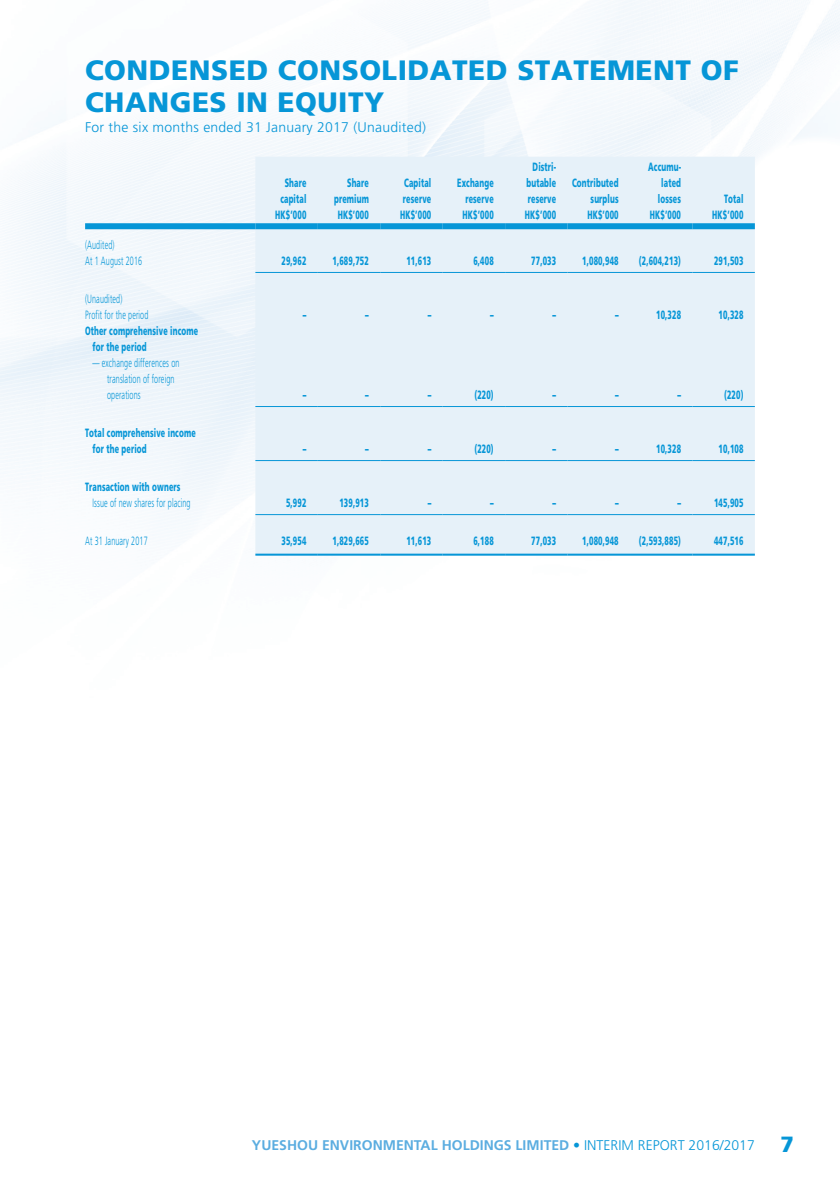
<style>
.page{position:relative;width:840px;height:1191px;background:#fff}
.page>*{position:absolute;margin:0;border:0;box-sizing:border-box;transform-origin:0 0}
._09_Running_Head{font:900 28px/32px "Frutiger LT Std";letter-spacing:.02em;color:#0696d7}
.t1{font:700 14px "Frutiger LT Std";color:#5bade0}
._06_Notes{font:300 14px "Frutiger LT Std";letter-spacing:.015em;color:#0696d7}
._51_N_Table_txt{font:900 12px/16px "Frutiger LT Std";letter-spacing:.02em;color:#0696d7;scale:.6 1}
._51_N_Table_txt-2{font:300 12px "Frutiger LT Std";letter-spacing:.015em;color:#0696d7;scale:.6 1}
.s1{font-weight:300;color:#0696d7}
.s2{font-weight:900;font-size:22px;color:#0696d7}
</style>
<div class="page">
<img style="left:0;top:0;width:839px;height:556px">
<div style="left:255px;top:157px;width:499px;height:396px;background:#e6f1f9"></div>
<div style="left:85px;top:223px;width:170px;height:6px;background:#0696d7"></div>
<div style="left:255px;top:223px;width:62px;height:6px;background:#0696d7"></div>
<div style="left:317px;top:223px;width:63px;height:6px;background:#0696d7"></div>
<div style="left:380px;top:223px;width:62px;height:6px;background:#0696d7"></div>
<div style="left:442px;top:223px;width:63px;height:6px;background:#0696d7"></div>
<div style="left:505px;top:223px;width:62px;height:6px;background:#0696d7"></div>
<div style="left:567px;top:223px;width:62px;height:6px;background:#0696d7"></div>
<div style="left:629px;top:223px;width:63px;height:6px;background:#0696d7"></div>
<div style="left:692px;top:223px;width:62px;height:6px;background:#0696d7"></div>
<hr style="left:255px;top:272px;width:62px;height:1px;background:#0696d7">
<hr style="left:317px;top:272px;width:63px;height:1px;background:#0696d7">
<hr style="left:380px;top:272px;width:62px;height:1px;background:#0696d7">
<hr style="left:442px;top:272px;width:63px;height:1px;background:#0696d7">
<hr style="left:505px;top:272px;width:62px;height:1px;background:#0696d7">
<hr style="left:567px;top:272px;width:62px;height:1px;background:#0696d7">
<hr style="left:629px;top:272px;width:63px;height:1px;background:#0696d7">
<hr style="left:692px;top:272px;width:62px;height:1px;background:#0696d7">
<hr style="left:255px;top:406px;width:62px;height:1px;background:#0696d7">
<hr style="left:317px;top:406px;width:63px;height:1px;background:#0696d7">
<hr style="left:380px;top:406px;width:62px;height:1px;background:#0696d7">
<hr style="left:442px;top:406px;width:63px;height:1px;background:#0696d7">
<hr style="left:505px;top:406px;width:62px;height:1px;background:#0696d7">
<hr style="left:567px;top:406px;width:62px;height:1px;background:#0696d7">
<hr style="left:629px;top:406px;width:63px;height:1px;background:#0696d7">
<hr style="left:692px;top:406px;width:62px;height:1px;background:#0696d7">
<hr style="left:255px;top:460px;width:62px;height:1px;background:#0696d7">
<hr style="left:317px;top:460px;width:63px;height:1px;background:#0696d7">
<hr style="left:380px;top:460px;width:62px;height:1px;background:#0696d7">
<hr style="left:442px;top:460px;width:63px;height:1px;background:#0696d7">
<hr style="left:505px;top:460px;width:62px;height:1px;background:#0696d7">
<hr style="left:567px;top:460px;width:62px;height:1px;background:#0696d7">
<hr style="left:629px;top:460px;width:63px;height:1px;background:#0696d7">
<hr style="left:692px;top:460px;width:62px;height:1px;background:#0696d7">
<hr style="left:255px;top:514px;width:62px;height:1px;background:#0696d7">
<hr style="left:317px;top:514px;width:63px;height:1px;background:#0696d7">
<hr style="left:380px;top:514px;width:62px;height:1px;background:#0696d7">
<hr style="left:442px;top:514px;width:63px;height:1px;background:#0696d7">
<hr style="left:505px;top:514px;width:62px;height:1px;background:#0696d7">
<hr style="left:567px;top:514px;width:62px;height:1px;background:#0696d7">
<hr style="left:629px;top:514px;width:63px;height:1px;background:#0696d7">
<hr style="left:692px;top:514px;width:62px;height:1px;background:#0696d7">
<hr style="left:255px;top:553px;width:62px;height:2px;background:#0696d7">
<hr style="left:317px;top:553px;width:63px;height:2px;background:#0696d7">
<hr style="left:380px;top:553px;width:62px;height:2px;background:#0696d7">
<hr style="left:442px;top:553px;width:63px;height:2px;background:#0696d7">
<hr style="left:505px;top:553px;width:62px;height:2px;background:#0696d7">
<hr style="left:567px;top:553px;width:62px;height:2px;background:#0696d7">
<hr style="left:629px;top:553px;width:63px;height:2px;background:#0696d7">
<hr style="left:692px;top:553px;width:62px;height:2px;background:#0696d7">
<p class="_09_Running_Head" style="left:85px;top:54px;width:654px">CONDENSED CONSOLIDATED STATEMENT OF<br>CHANGES IN EQUITY</p>
<p class="_06_Notes" style="left:85px;top:119px;width:342px">For the six months ended 31 January 2017 (Unaudited)</p>
<p class="_51_N_Table_txt" style="left:284px;top:174px;width:38px">Share</p>
<p class="_51_N_Table_txt" style="left:280px;top:190px;width:45px">capital</p>
<p class="_51_N_Table_txt" style="left:347px;top:174px;width:38px">Share</p>
<p class="_51_N_Table_txt" style="left:334px;top:190px;width:59px">premium</p>
<p class="_51_N_Table_txt" style="left:404px;top:174px;width:47px">Capital</p>
<p class="_51_N_Table_txt" style="left:402px;top:190px;width:49px">reserve</p>
<p class="_51_N_Table_txt" style="left:457px;top:174px;width:62px">Exchange</p>
<p class="_51_N_Table_txt" style="left:465px;top:190px;width:49px">reserve</p>
<p class="_51_N_Table_txt" style="left:532px;top:158px;width:41px">Distri-</p>
<p class="_51_N_Table_txt" style="left:526px;top:174px;width:51px">butable</p>
<p class="_51_N_Table_txt" style="left:527px;top:190px;width:49px">reserve</p>
<p class="_51_N_Table_txt" style="left:571px;top:174px;width:79px">Contributed</p>
<p class="_51_N_Table_txt" style="left:590px;top:190px;width:48px">surplus</p>
<p class="_51_N_Table_txt" style="left:647px;top:158px;width:56px">Accumu-</p>
<p class="_51_N_Table_txt" style="left:661px;top:174px;width:34px">lated</p>
<p class="_51_N_Table_txt" style="left:657px;top:190px;width:40px">losses</p>
<p class="_51_N_Table_txt" style="left:723px;top:190px;width:34px">Total</p>
<p class="_51_N_Table_txt" style="left:275px;top:206px;width:53px">HK$’000</p>
<p class="_51_N_Table_txt" style="left:337px;top:206px;width:53px">HK$’000</p>
<p class="_51_N_Table_txt" style="left:400px;top:206px;width:53px">HK$’000</p>
<p class="_51_N_Table_txt" style="left:462px;top:206px;width:53px">HK$’000</p>
<p class="_51_N_Table_txt" style="left:524px;top:206px;width:53px">HK$’000</p>
<p class="_51_N_Table_txt" style="left:587px;top:206px;width:53px">HK$’000</p>
<p class="_51_N_Table_txt" style="left:649px;top:206px;width:53px">HK$’000</p>
<p class="_51_N_Table_txt" style="left:711px;top:206px;width:53px">HK$’000</p>
<p class="_51_N_Table_txt-2" style="left:85px;top:238px;width:50px">(Audited)</p>
<p class="_51_N_Table_txt-2" style="left:85px;top:254px;width:97px">At 1 August 2016</p>
<p class="_51_N_Table_txt" style="left:281px;top:253px;width:43px">29,962</p>
<p class="_51_N_Table_txt" style="left:332px;top:253px;width:62px">1,689,752</p>
<p class="_51_N_Table_txt" style="left:406px;top:253px;width:43px">11,613</p>
<p class="_51_N_Table_txt" style="left:473px;top:253px;width:35px">6,408</p>
<p class="_51_N_Table_txt" style="left:531px;top:253px;width:43px">77,033</p>
<p class="_51_N_Table_txt" style="left:582px;top:253px;width:62px">1,080,948</p>
<p class="_51_N_Table_txt" style="left:638px;top:253px;width:72px">(2,604,213)</p>
<p class="_51_N_Table_txt" style="left:713px;top:253px;width:51px">291,503</p>
<p class="_51_N_Table_txt-2" style="left:85px;top:292px;width:64px">(Unaudited)</p>
<p class="_51_N_Table_txt-2" style="left:85px;top:308px;width:107px">Profit for the period</p>
<p class="_51_N_Table_txt" style="left:303px;top:307px;width:7px">–</p>
<p class="_51_N_Table_txt" style="left:365px;top:307px;width:7px">–</p>
<p class="_51_N_Table_txt" style="left:427px;top:307px;width:7px">–</p>
<p class="_51_N_Table_txt" style="left:490px;top:307px;width:7px">–</p>
<p class="_51_N_Table_txt" style="left:552px;top:307px;width:7px">–</p>
<p class="_51_N_Table_txt" style="left:614px;top:307px;width:7px">–</p>
<p class="_51_N_Table_txt" style="left:655px;top:307px;width:43px">10,328</p>
<p class="_51_N_Table_txt" style="left:718px;top:307px;width:43px">10,328</p>
<p class="_51_N_Table_txt" style="left:92px;top:323px;width:177px;text-indent:-7px">Other comprehensive income for the period</p>
<p class="_51_N_Table_txt-2" style="left:92px;top:356px;width:146px">— exchange differences on</p>
<p class="_51_N_Table_txt-2" style="left:107px;top:372px;width:114px">translation of foreign</p>
<p class="_51_N_Table_txt-2" style="left:107px;top:388px;width:57px">operations</p>
<p class="_51_N_Table_txt" style="left:303px;top:387px;width:7px">–</p>
<p class="_51_N_Table_txt" style="left:365px;top:387px;width:7px">–</p>
<p class="_51_N_Table_txt" style="left:427px;top:387px;width:7px">–</p>
<p class="_51_N_Table_txt" style="left:474px;top:387px;width:34px">(220)</p>
<p class="_51_N_Table_txt" style="left:552px;top:387px;width:7px">–</p>
<p class="_51_N_Table_txt" style="left:614px;top:387px;width:7px">–</p>
<p class="_51_N_Table_txt" style="left:677px;top:387px;width:7px">–</p>
<p class="_51_N_Table_txt" style="left:723px;top:387px;width:34px">(220)</p>
<p class="_51_N_Table_txt" style="left:92px;top:425px;width:173px;text-indent:-7px">Total comprehensive income for the period</p>
<p class="_51_N_Table_txt" style="left:303px;top:441px;width:7px">–</p>
<p class="_51_N_Table_txt" style="left:365px;top:441px;width:7px">–</p>
<p class="_51_N_Table_txt" style="left:427px;top:441px;width:7px">–</p>
<p class="_51_N_Table_txt" style="left:474px;top:441px;width:34px">(220)</p>
<p class="_51_N_Table_txt" style="left:552px;top:441px;width:7px">–</p>
<p class="_51_N_Table_txt" style="left:614px;top:441px;width:7px">–</p>
<p class="_51_N_Table_txt" style="left:655px;top:441px;width:43px">10,328</p>
<p class="_51_N_Table_txt" style="left:718px;top:441px;width:43px">10,108</p>
<p class="_51_N_Table_txt" style="left:85px;top:479px;width:160px">Transaction with owners</p>
<p class="_51_N_Table_txt-2" style="left:92px;top:496px;width:165px">Issue of new shares for placing</p>
<p class="_51_N_Table_txt" style="left:286px;top:495px;width:35px">5,992</p>
<p class="_51_N_Table_txt" style="left:339px;top:495px;width:51px">139,913</p>
<p class="_51_N_Table_txt" style="left:427px;top:495px;width:7px">–</p>
<p class="_51_N_Table_txt" style="left:490px;top:495px;width:7px">–</p>
<p class="_51_N_Table_txt" style="left:552px;top:495px;width:7px">–</p>
<p class="_51_N_Table_txt" style="left:614px;top:495px;width:7px">–</p>
<p class="_51_N_Table_txt" style="left:677px;top:495px;width:7px">–</p>
<p class="_51_N_Table_txt" style="left:713px;top:495px;width:51px">145,905</p>
<p class="_51_N_Table_txt-2" style="left:85px;top:534px;width:106px">At 31 January 2017</p>
<p class="_51_N_Table_txt" style="left:281px;top:533px;width:43px">35,954</p>
<p class="_51_N_Table_txt" style="left:332px;top:533px;width:62px">1,829,665</p>
<p class="_51_N_Table_txt" style="left:406px;top:533px;width:43px">11,613</p>
<p class="_51_N_Table_txt" style="left:473px;top:533px;width:35px">6,188</p>
<p class="_51_N_Table_txt" style="left:531px;top:533px;width:43px">77,033</p>
<p class="_51_N_Table_txt" style="left:582px;top:533px;width:62px">1,080,948</p>
<p class="_51_N_Table_txt" style="left:638px;top:533px;width:72px">(2,593,885)</p>
<p class="_51_N_Table_txt" style="left:713px;top:533px;width:51px">447,516</p>
<p class="t1" style="left:252px;top:1136px;width:543px">YUESHOU ENVIRONMENTAL HOLDINGS LIMITED <span class="s1">• INTERIM REPORT 2016/2017</span> <span class="s2">7</span></p>
</div>
